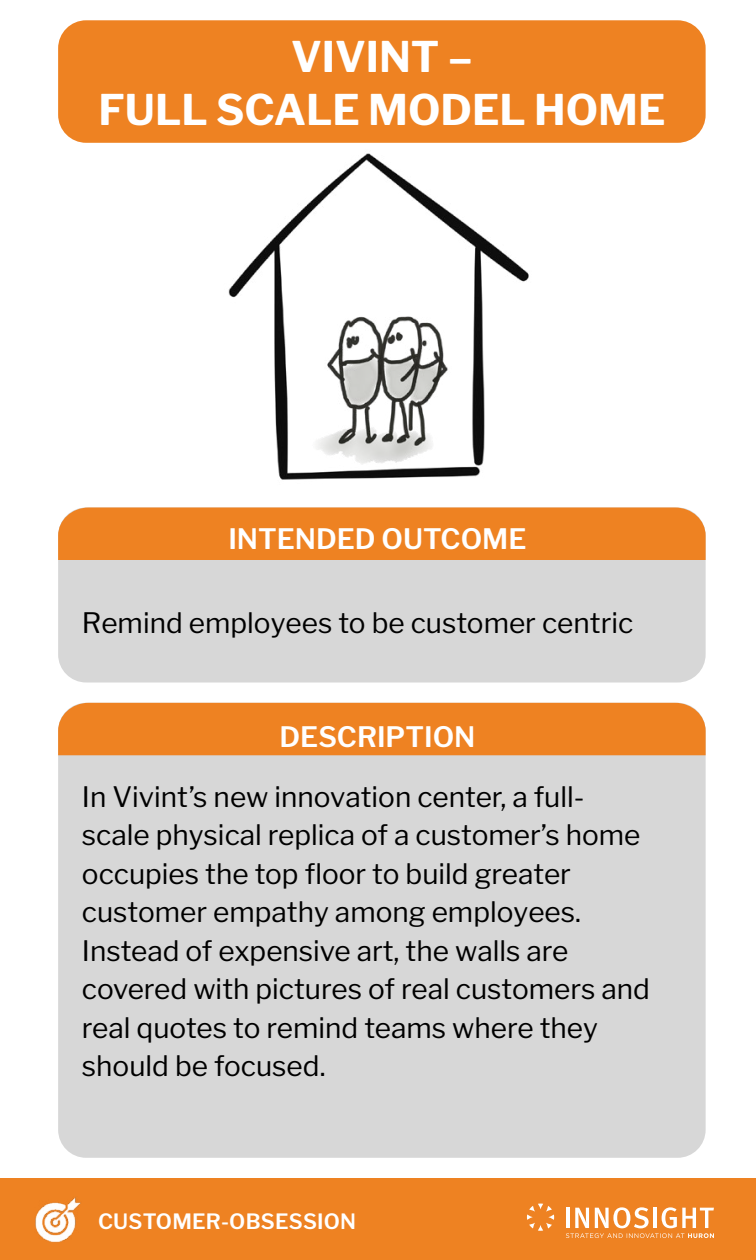
<style>
.page{position:relative;width:756px;height:1260px;background:#fff}
.page>*{position:absolute;margin:0;border:0;box-sizing:border-box;transform-origin:0 0}
.t1{font:700 42px/52.5px "Libre Franklin";color:#fff;text-align:center}
.t2{font:28px/38.5px "Libre Franklin";color:#000}
.t3{font:600 28px "Libre Franklin";color:#fff}
.t4{font:600 21px "Libre Franklin";letter-spacing:.01em;color:#fff}
</style>
<div class="page">
<div style="left:0;top:1178px;width:756px;height:82px;background:#ee8222"></div>
<img style="left:35px;top:1197px;width:46px;height:45px">
<svg style="left:527px;top:1204px;width:27px;height:27px"></svg>
<svg style="left:566px;top:1207px;width:148px;height:31px"></svg>
<div style="left:58px;top:20px;width:648px;height:123px;background:#ee8222;border-radius:28px"></div>
<div style="left:58px;top:703px;width:648px;height:455px;background:#d7d7d7;border-radius:28px"></div>
<div style="left:58px;top:703px;width:648px;height:52px;background:#ee8222"></div>
<div style="left:58px;top:508px;width:648px;height:174px;background:#d7d7d7;border-radius:28px"></div>
<div style="left:58px;top:508px;width:648px;height:52px;background:#ee8222"></div>
<img style="left:228px;top:153px;width:301px;height:327px">
<h1 class="t1" style="left:98px;top:31px;width:569px">VIVINT –<br>FULL SCALE MODEL HOME</h1>
<p class="t3" style="left:228px;top:522px;width:300px">INTENDED OUTCOME</p>
<p class="t2" style="left:82px;top:604px;width:553px">Remind employees to be customer centric</p>
<p class="t3" style="left:280px;top:720px;width:197px">DESCRIPTION</p>
<p class="t2" style="left:82px;top:777px;width:570px">In Vivint’s new innovation center, a full&shy;scale physical replica of a customer’s home occupies the top floor to build greater customer empathy among employees.<br>Instead of expensive art, the walls are covered with pictures of real customers and real quotes to remind teams where they should be focused.</p>
<p class="t4" style="left:98px;top:1209px;width:260px">CUSTOMER-OBSESSION</p>
</div>
